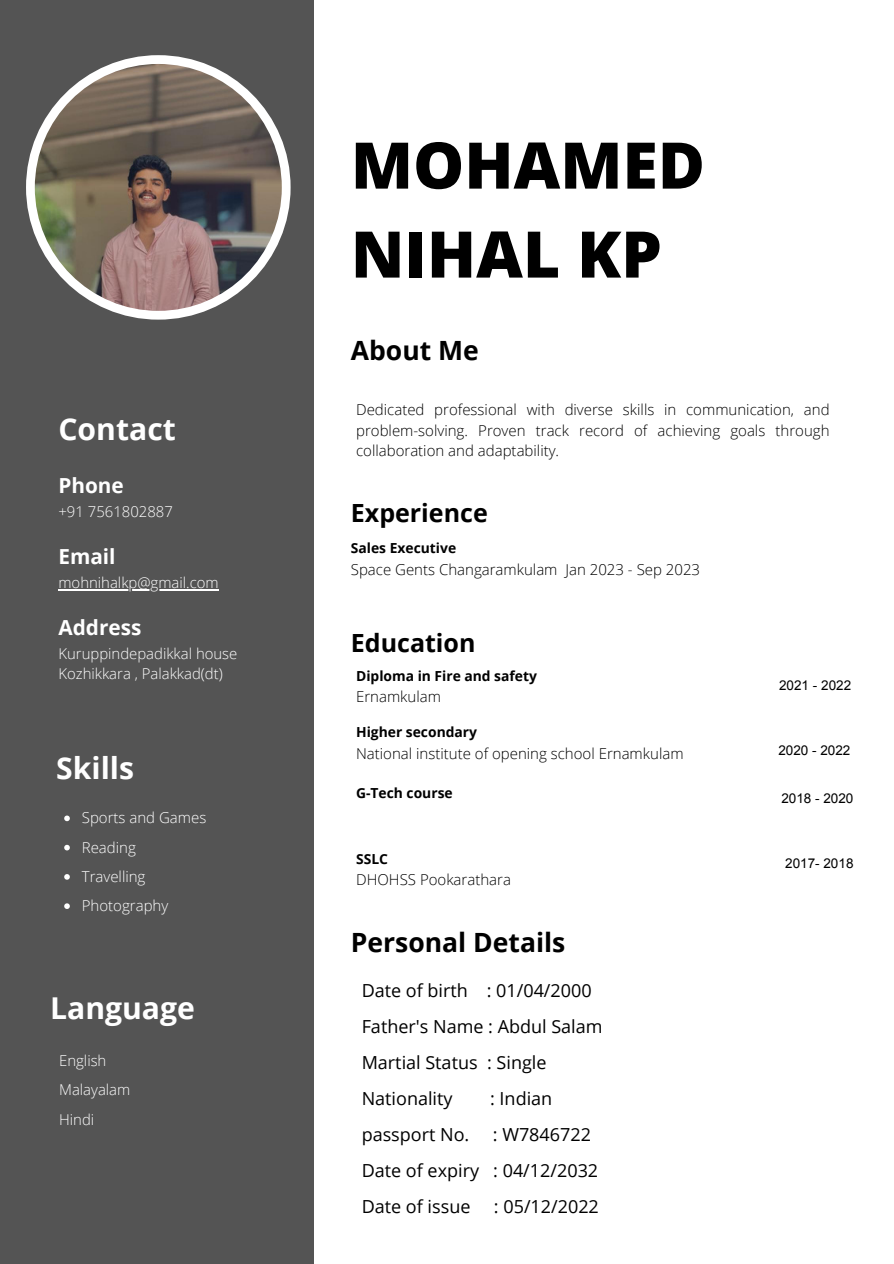
<style>
.page{position:relative;width:894px;height:1264px;background:#fff}
.page>*{position:absolute;margin:0;border:0;box-sizing:border-box;transform-origin:0 0}
.t1{font:800 64.35px/88.9px "Open Sans";color:#000}
.t2{font:700 30.15px "Open Sans";color:#fff}
.t3{font:700 26.55px "Open Sans";color:#000}
.t4{font:700 25.05px "Open Sans";color:#000}
.t5{font:700 20.7px "Open Sans";color:#fff}
.t6{font:18px "Open Sans";color:#000}
.t7{font:300 15px/20.2px "Open Sans";color:#000;text-align:justify}
.t8{font:300 15px "Open Sans";color:#fff}
.t9{font:300 14.85px/20.2px "Open Sans";color:#fff}
.t10{font:700 13.8px "Open Sans";color:#000}
</style>
<div class="page">
<div style="left:0;top:0;width:313px;height:1263px;background:#545454"></div>
<svg style="left:64px;top:815px;width:6px;height:6px"></svg>
<svg style="left:64px;top:844px;width:6px;height:6px"></svg>
<svg style="left:64px;top:874px;width:6px;height:5px"></svg>
<svg style="left:64px;top:903px;width:6px;height:6px"></svg>
<hr style="left:58px;top:589px;width:161px;height:1px;background:#fff">
<div style="left:26px;top:55px;width:264px;height:264px;background:#fff;border-radius:50%"></div>
<img style="left:35px;top:64px;width:247px;height:247px;border-radius:50%">
<svg style="left:778px;top:745px;width:72px;height:11px"></svg>
<svg style="left:785px;top:858px;width:69px;height:11px"></svg>
<svg style="left:781px;top:793px;width:72px;height:11px"></svg>
<p class="t2" style="left:58px;top:408px;width:119px">Contact</p>
<p class="t5" style="left:58px;top:471px;width:67px">Phone</p>
<p class="t9" style="left:58px;top:501px;width:116px">+91 7561802887</p>
<p class="t5" style="left:58px;top:542px;width:59px">Email</p>
<p class="t9" style="left:58px;top:572px;width:162px">mohnihalkp@gmail.com</p>
<p class="t5" style="left:58px;top:612px;width:84px">Address</p>
<p class="t9" style="left:58px;top:643px;width:180px">Kuruppindepadikkal house<br>Kozhikkara , Palakkad(dt)</p>
<p class="t2" style="left:56px;top:746px;width:79px">Skills</p>
<p class="t8" style="left:82px;top:807px;width:126px">Sports and Games</p>
<p class="t8" style="left:82px;top:836px;width:56px">Reading</p>
<p class="t8" style="left:82px;top:866px;width:65px">Travelling</p>
<p class="t8" style="left:82px;top:895px;width:88px">Photography</p>
<p class="t2" style="left:50px;top:987px;width:146px">Language</p>
<p class="t9" style="left:59px;top:1050px;width:49px">English</p>
<p class="t9" style="left:59px;top:1079px;width:73px">Malayalam</p>
<p class="t9" style="left:59px;top:1108px;width:37px">Hindi</p>
<p class="t1" style="left:351px;top:119px;width:355px">MOHAMED<br>NIHAL KP</p>
<p class="t3" style="left:351px;top:332px;width:129px">About Me</p>
<p class="t7" style="left:356px;top:399px;width:475px">Dedicated professional with diverse skills in communication, and problem-solving. Proven track record of achieving goals through collaboration and adaptability.</p>
<p class="t4" style="left:351px;top:495px;width:138px">Experience</p>
<p class="t10" style="left:351px;top:538px;width:107px">Sales Executive</p>
<p class="t7" style="left:351px;top:559px;width:351px">Space Gents Changaramkulam Jan 2023 - Sep 2023</p>
<p class="t4" style="left:351px;top:625px;width:126px">Education</p>
<p class="t10" style="left:356px;top:666px;width:182px">Diploma in Fire and safety</p>
<p class="t10" style="left:356px;top:722px;width:122px">Higher secondary</p>
<p class="t7" style="left:356px;top:743px;width:329px">National institute of opening school Ernamkulam</p>
<p class="t10" style="left:356px;top:783px;width:98px">G-Tech course</p>
<p class="t10" style="left:356px;top:849px;width:72px">SSLC 2018</p>
<p class="t7" style="left:356px;top:869px;width:156px">DHOHSS Pookarathara</p>
<p class="t3" style="left:351px;top:923px;width:216px">Personal Details</p>
<p class="t6" style="left:361px;top:977px;width:231px">Date of birth : 01/04/2000</p>
<p class="t6" style="left:361px;top:1013px;width:242px">Father's Name : Abdul Salam</p>
<p class="t6" style="left:361px;top:1049px;width:186px">Martial Status : Single</p>
<p class="t6" style="left:361px;top:1085px;width:92px">Nationality</p>
<p class="t6" style="left:490px;top:1085px;width:64px">: Indian</p>
<p class="t6" style="left:361px;top:1121px;width:109px">passport No.</p>
<p class="t6" style="left:493px;top:1121px;width:100px">: W7846722</p>
<p class="t6" style="left:361px;top:1157px;width:238px">Date of expiry : 04/12/2032</p>
<p class="t6" style="left:361px;top:1193px;width:110px">Date of issue</p>
<p class="t6" style="left:494px;top:1193px;width:106px">: 05/12/2022</p>
</div>
